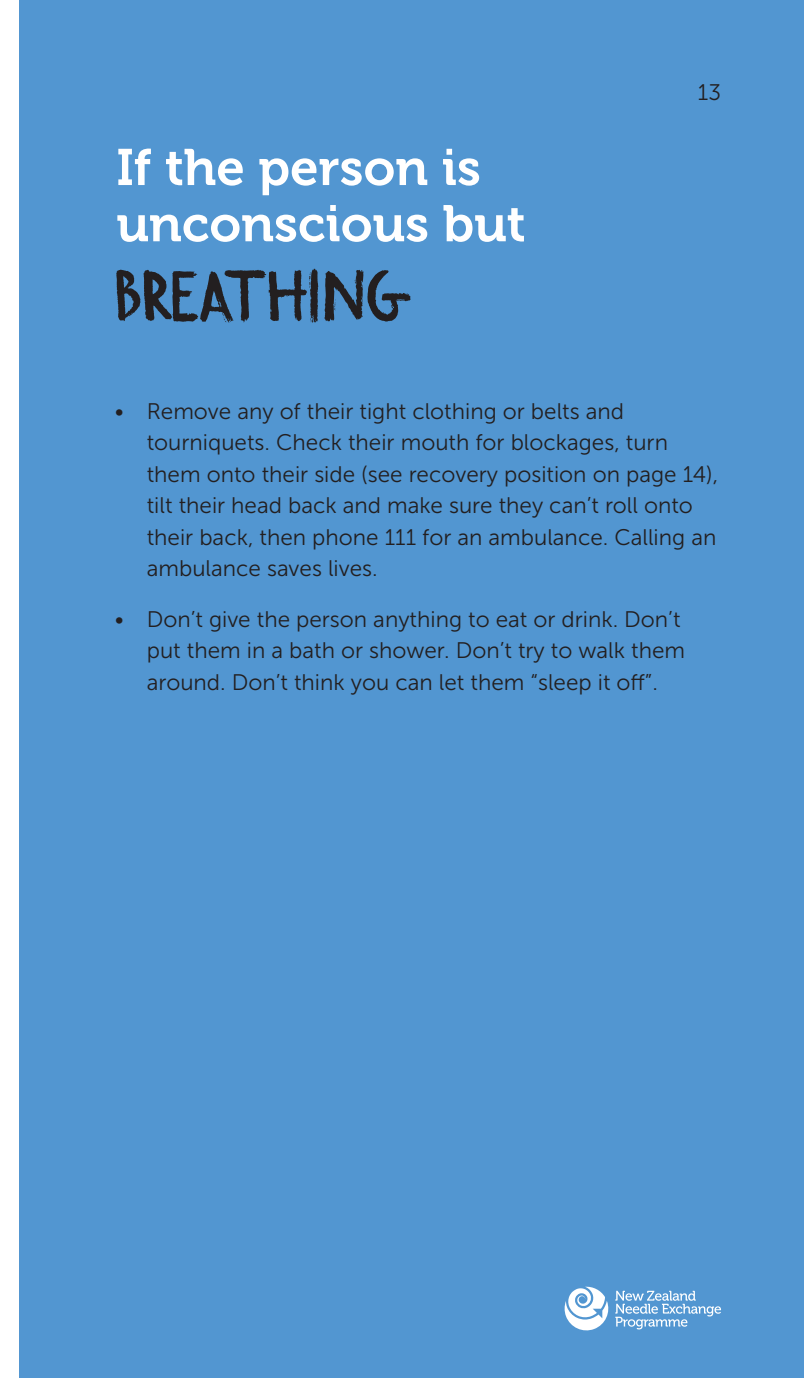
<style>
.page{position:relative;width:804px;height:1378px;background:#fff}
.page>*{position:absolute;margin:0;border:0;box-sizing:border-box;transform-origin:0 0}
.t1{font:51.52px "Storyboard";color:#231f20}
.t2{font:51.07px/56.2px "Museo 700";color:#fff}
.t3{font:22.5px/31.5px "Museo Sans 300";color:#231f20}
</style>
<div class="page">
<div style="left:19px;top:0;width:785px;height:1378px;background:#5296d1"></div>
<svg style="left:564px;top:1286px;width:157px;height:45px"></svg>
<h2 class="t2" style="left:116px;top:140px;width:411px">If the person is unconscious but</h2>
<h1 class="t1" style="left:114px;top:273px;width:298px">BREATHING</h1>
<p class="t3" style="left:698px;top:76px;width:25px">13</p>
<p class="t3" style="left:147px;top:395px;width:573px;text-indent:-32px">• Remove any of their tight clothing or belts and tourniquets. Check their mouth for blockages, turn them onto their side (see recovery position on page 14), tilt their head back and make sure they can’t roll onto their back, then phone 111 for an ambulance. Calling an ambulance saves lives.</p>
<p class="t3" style="left:147px;top:603px;width:540px;text-indent:-32px">• Don’t give the person anything to eat or drink. Don’t put them in a bath or shower. Don’t try to walk them around. Don’t think you can let them “sleep it off”.</p>
</div>
